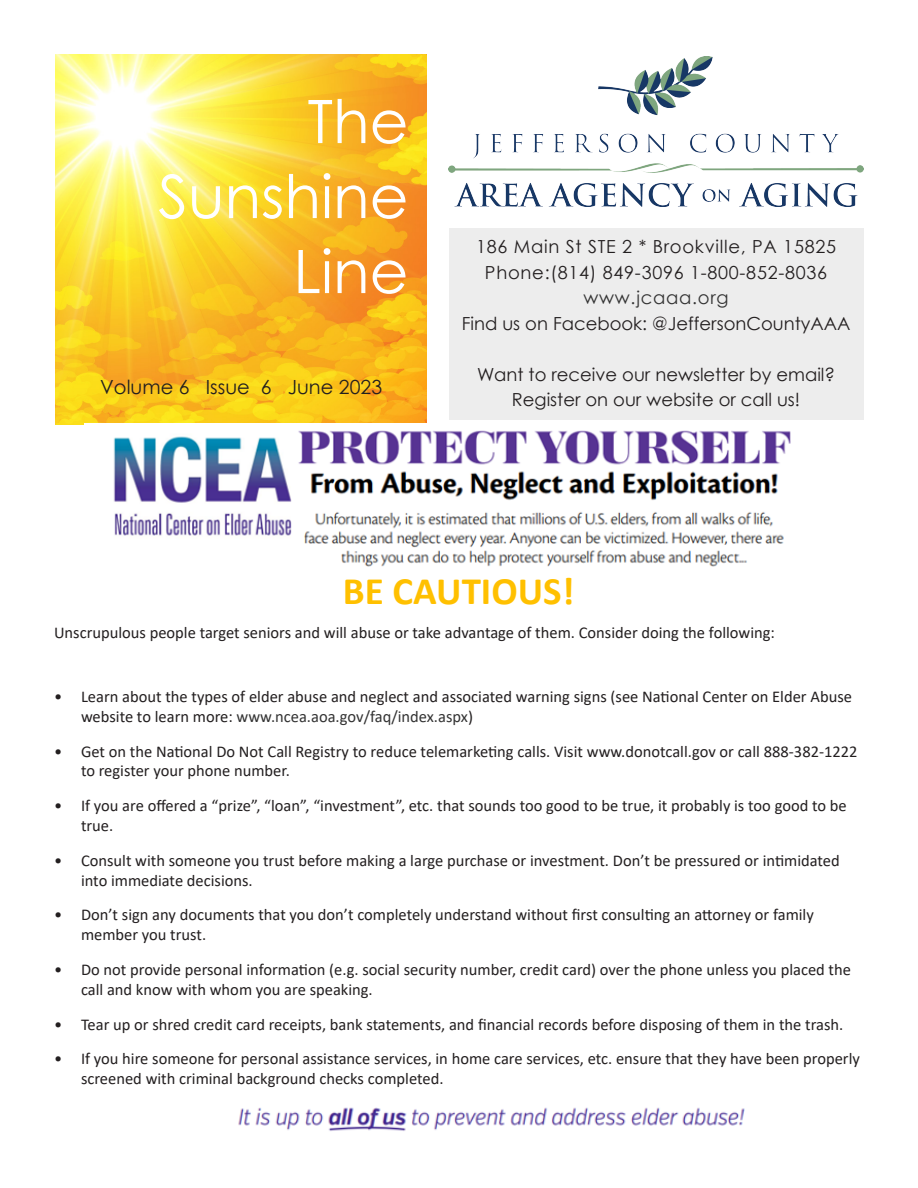
<style>
.page{position:relative;width:918px;height:1188px;background:#fff}
.page>*{position:absolute;margin:0;border:0;box-sizing:border-box;transform-origin:0 0}
.t1{font:60px "Century Gothic";color:#fff}
.t2{font:700 39px "Calibri";color:#ffc000}
.t3{font:19.5px "Century Gothic";color:#231f20}
.t4{font:18px "Century Gothic";color:#231f20}
.t5{font:18px "Century Gothic";letter-spacing:.04em;color:#231f20}
.t6{font:18px "Century Gothic";letter-spacing:.04em;color:#333}
.t7{font:16.5px/19.8px "Calibri";color:#231f20}
.s1{color:#333}
</style>
<div class="page">
<img style="left:448px;top:56px;width:416px;height:151px">
<img style="left:56px;top:54px;width:370px;height:370px">
<div style="left:449px;top:229px;width:414px;height:191px;background:#ededed"></div>
<img style="left:113px;top:430px;width:678px;height:137px">
<img style="left:238px;top:1107px;width:507px;height:24px">
<p class="t1" style="left:307px;top:80px;width:103px">The</p>
<p class="t1" style="left:158px;top:155px;width:252px">Sunshine</p>
<p class="t1" style="left:293px;top:230px;width:117px">Line</p>
<p class="t3" style="left:100px;top:373px;width:283px">Volume 6 Issue 6 June 2023</p>
<p class="t5" style="left:476px;top:234px;width:361px">186 Main St STE 2 * Brookville, PA 15825</p>
<p class="t5" style="left:485px;top:259px;width:344px">Phone:(814) 849-3096 1-800-852-8036</p>
<p class="t6" style="left:584px;top:285px;width:146px">www.jcaaa.org</p>
<p class="t4" style="left:462px;top:310px;width:390px">Find us on Facebook: @JeffersonCountyAAA</p>
<p class="t4" style="left:477px;top:361px;width:360px">Want to receive our newsletter by email?</p>
<p class="t4" style="left:512px;top:387px;width:290px">Register on our website or call us!</p>
<p class="t2" style="left:343px;top:564px;width:233px">BE CAUTIOUS!</p>
<p class="t7" style="left:54px;top:623px;width:723px">Unscrupulous people target seniors and will abuse or take advantage of them. Consider doing the following:</p>
<p class="t7" style="left:81px;top:686px;width:773px;text-indent:-27px">• Learn about the types of elder abuse and neglect and associated warning signs (see National Center on Elder Abuse website to learn more: <span class="s1">www.ncea.aoa.gov/faq/index.aspx</span>)</p>
<p class="t7" style="left:81px;top:741px;width:778px;text-indent:-27px">• Get on the National Do Not Call Registry to reduce telemarketing calls. Visit www.donotcall.gov or call 888-382-1222 to register your phone number.</p>
<p class="t7" style="left:81px;top:795px;width:767px;text-indent:-27px">• If you are offered a “prize”, “loan”, “investment”, etc. that sounds too good to be true, it probably is too good to be true.</p>
<p class="t7" style="left:81px;top:850px;width:760px;text-indent:-27px">• Consult with someone you trust before making a large purchase or investment. Don’t be pressured or intimidated into immediate decisions.</p>
<p class="t7" style="left:81px;top:905px;width:734px;text-indent:-27px">• Don’t sign any documents that you don’t completely understand without first consulting an attorney or family member you trust.</p>
<p class="t7" style="left:81px;top:959px;width:772px;text-indent:-27px">• Do not provide personal information (e.g. social security number, credit card) over the phone unless you placed the call and know with whom you are speaking.</p>
<p class="t7" style="left:54px;top:1014px;width:791px">• Tear up or shred credit card receipts, bank statements, and financial records before disposing of them in the trash.</p>
<p class="t7" style="left:81px;top:1049px;width:780px;text-indent:-27px">• If you hire someone for personal assistance services, in home care services, etc. ensure that they have been properly screened with criminal background checks completed.</p>
</div>
